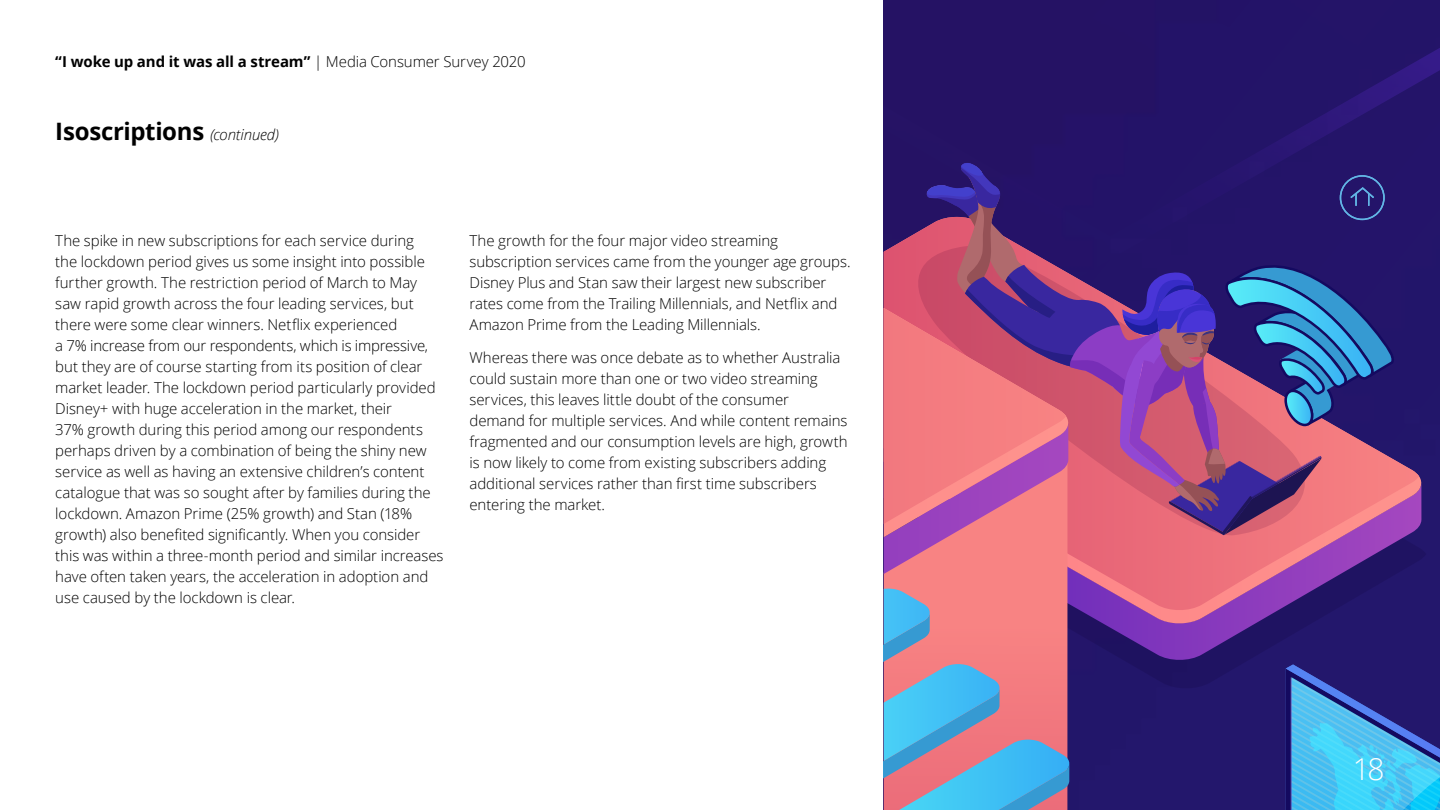
<style>
.page{position:relative;width:1440px;height:810px;background:#fff}
.page>*{position:absolute;margin:0;border:0;box-sizing:border-box;transform-origin:0 0}
.t1{font:300 30px "Open Sans";color:#fff}
.t2{font:700 24px "Open Sans";letter-spacing:-.015em;color:#000}
.t3{font:300 15px/21px "Open Sans";letter-spacing:-.005em;color:#000}
.t4{font:700 15px "Open Sans";letter-spacing:-.005em;color:#000}
.s1{font-weight:300}
.s2{font-weight:300;font-style:italic;font-size:15px}
</style>
<div class="page">
<div style="left:884px;top:0;width:556px;height:810px;background:#251368"></div>
<svg style="left:884px;top:163px;width:556px;height:647px"></svg>
<p class="t4" style="left:55px;top:51px;width:472px">“I woke up and it was all a stream” <span class="s1">| Media Consumer Survey 2020</span></p>
<h2 class="t2" style="left:55px;top:114px;width:225px">Isoscriptions <span class="s2">(continued)</span></h2>
<p class="t3" style="left:55px;top:229px;width:390px">The spike in new subscriptions for each service during<br>the lockdown period gives us some insight into possible further growth. The restriction period of March to May saw rapid growth across the four leading services, but there were some clear winners. Netflix experienced<br>a 7% increase from our respondents, which is impressive, but they are of course starting from its position of clear market leader. The lockdown period particularly provided Disney+ with huge acceleration in the market, their<br>37% growth during this period among our respondents perhaps driven by a combination of being the shiny new service as well as having an extensive children’s content catalogue that was so sought after by families during the lockdown. Amazon Prime (25% growth) and Stan (18% growth) also benefited significantly. When you consider this was within a three-month period and similar increases have often taken years, the acceleration in adoption and use caused by the lockdown is clear.</p>
<p class="t3" style="left:470px;top:229px;width:383px">The growth for the four major video streaming subscription services came from the younger age groups.<br>Disney Plus and Stan saw their largest new subscriber rates come from the Trailing Millennials, and Netflix and Amazon Prime from the Leading Millennials.</p>
<p class="t3" style="left:470px;top:346px;width:380px">Whereas there was once debate as to whether Australia could sustain more than one or two video streaming services, this leaves little doubt of the consumer demand for multiple services. And while content remains fragmented and our consumption levels are high, growth is now likely to come from existing subscribers adding additional services rather than first time subscribers entering the market.</p>
<h1 class="t1" style="left:1353px;top:749px;width:33px">18</h1>
</div>
